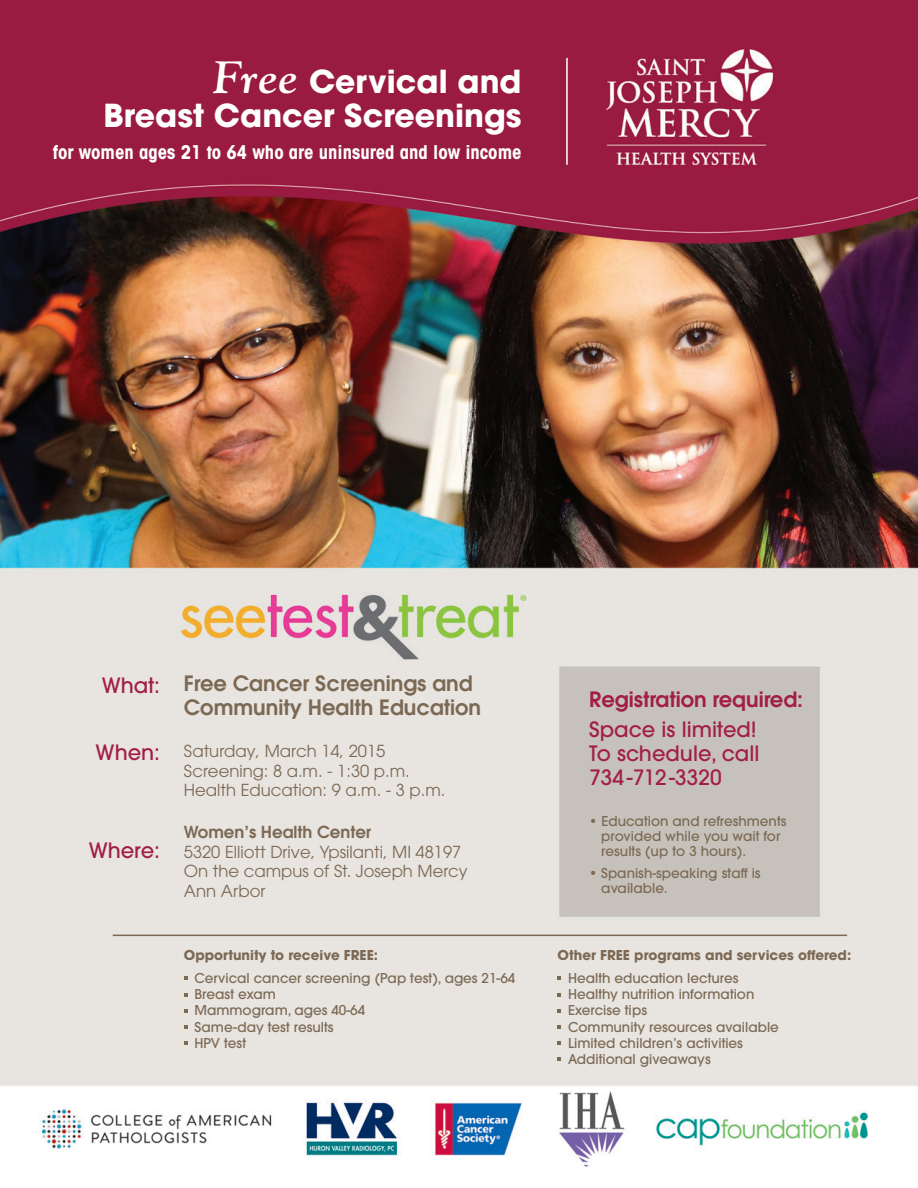
<style>
.page{position:relative;width:918px;height:1188px;background:#fff}
.page>*{position:absolute;margin:0;border:0;box-sizing:border-box;transform-origin:0 0}
.t1{font:700 31.5px "ITC Avant Garde Std";color:#fff}
.t2{font:500 21px "ITC Avant Garde Std";color:#a21e46}
.t3{font:600 21px/24px "ITC Avant Garde Std";color:#7c6954}
.t4{font:600 21px "ITC Avant Garde Std";color:#a21e46}
.t5{font:700 condensed 18.75px "ITC Avant Garde Std";color:#fff}
.t6{font:16.5px/19.8px "ITC Avant Garde Std";color:#7c6954}
.t7{font:600 16.5px "ITC Avant Garde Std";color:#7c6954}
.t8{font:500 13.5px/15px "ITC Avant Garde Std";color:#7c6954}
.t9{font:700 13.5px "ITC Avant Garde Std";color:#7c6954}
.s1{font-family:"Goudy";font-style:italic;font-size:45px}
</style>
<div class="page">
<img style="left:0;top:0;width:918px;height:1167px">
<hr style="left:566px;top:58px;width:2px;height:107px;background:#fff">
<hr style="left:113px;top:935px;width:734px;height:1px;background:#7c6954">
<svg style="left:184px;top:1025px;width:3px;height:4px"></svg>
<svg style="left:184px;top:1041px;width:3px;height:4px"></svg>
<svg style="left:558px;top:1025px;width:3px;height:4px"></svg>
<svg style="left:558px;top:1041px;width:3px;height:4px"></svg>
<p class="t1" style="left:213px;top:60px;width:310px"><span class="s1">Free</span> Cervical and</p>
<p class="t1" style="left:103px;top:94px;width:420px">Breast Cancer Screenings</p>
<p class="t5" style="left:53px;top:140px;width:470px">for women ages 21 to 64 who are uninsured and low income</p>
<p class="t2" style="left:102px;top:672px;width:60px">What:</p>
<p class="t2" style="left:96px;top:739px;width:66px">When:</p>
<p class="t2" style="left:89px;top:837px;width:73px">Where:</p>
<p class="t3" style="left:184px;top:671px;width:299px">Free Cancer Screenings and<br>Community Health Education</p>
<p class="t6" style="left:184px;top:741px;width:203px">Saturday, March 14, 2015</p>
<p class="t6" style="left:184px;top:760px;width:227px">Screening: 8 a.m. - 1:30 p.m.</p>
<p class="t6" style="left:184px;top:780px;width:263px">Health Education: 9 a.m. - 3 p.m.</p>
<p class="t7" style="left:184px;top:821px;width:189px">Women’s Health Center</p>
<p class="t6" style="left:184px;top:841px;width:279px">5320 Elliott Drive, Ypsilanti, MI 48197</p>
<p class="t6" style="left:184px;top:861px;width:285px">On the campus of St. Joseph Mercy<br>Ann Arbor</p>
<p class="t9" style="left:184px;top:946px;width:196px">Opportunity to receive FREE:</p>
<p class="t8" style="left:194px;top:970px;width:322px">Cervical cancer screening (Pap test), ages 21-64</p>
<p class="t8" style="left:194px;top:987px;width:83px">Breast exam</p>
<p class="t8" style="left:194px;top:1003px;width:172px">Mammogram, ages 40-64</p>
<p class="t8" style="left:194px;top:1019px;width:141px">Same-day test results</p>
<p class="t8" style="left:194px;top:1035px;width:53px">HPV test</p>
<p class="t4" style="left:589px;top:686px;width:215px">Registration required:</p>
<p class="t2" style="left:589px;top:716px;width:169px">Space is limited!</p>
<p class="t2" style="left:589px;top:740px;width:172px">To schedule, call</p>
<p class="t2" style="left:589px;top:764px;width:134px">734-712-3320</p>
<p class="t8" style="left:601px;top:813px;width:187px;text-indent:-12px">• Education and refreshments provided while you wait for results (up to 3 hours).</p>
<p class="t8" style="left:601px;top:865px;width:161px;text-indent:-12px">• Spanish-speaking staff is available.</p>
<p class="t9" style="left:558px;top:946px;width:295px">Other FREE programs and services offered:</p>
<p class="t8" style="left:568px;top:970px;width:172px">Health education lectures</p>
<p class="t8" style="left:568px;top:987px;width:188px">Healthy nutrition information</p>
<p class="t8" style="left:568px;top:1003px;width:80px">Exercise tips</p>
<p class="t8" style="left:568px;top:1019px;width:212px">Community resources available</p>
<p class="t8" style="left:568px;top:1035px;width:176px">Limited children’s activities</p>
<p class="t8" style="left:568px;top:1051px;width:144px">Additional giveaways</p>
</div>
